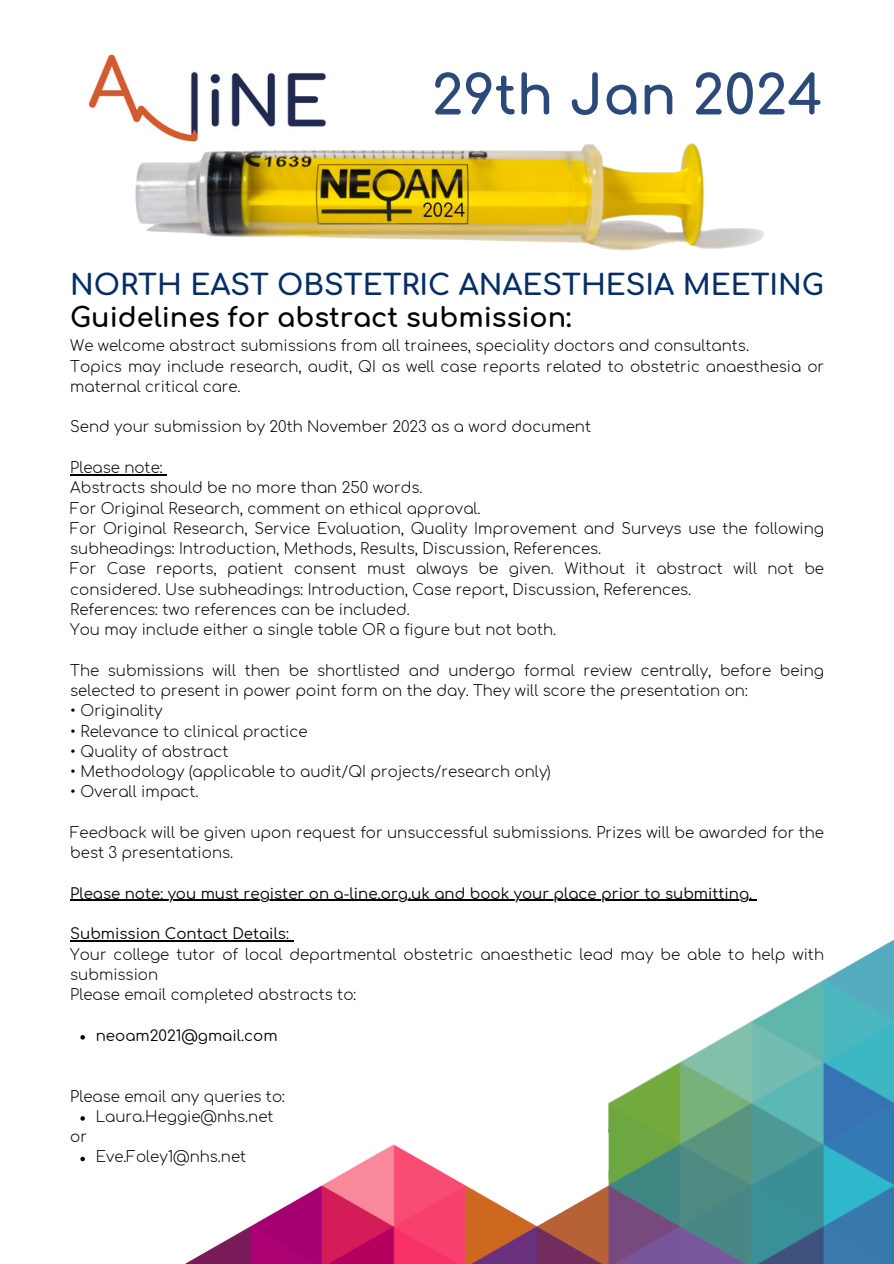
<style>
.page{position:relative;width:894px;height:1264px;background:#fff}
.page>*{position:absolute;margin:0;border:0;box-sizing:border-box;transform-origin:0 0}
.t1{font:700 54px "Comfortaa";color:#2b4a7a}
.t2{font:700 28.5px "Comfortaa";color:#042e66}
.t3{font:700 27px "Comfortaa";color:#000}
.t4{font:300 15px/20.2px "Comfortaa";color:#000}
.t5{font:15px "Comfortaa";color:#000}
</style>
<div class="page">
<img style="left:89px;top:54px;width:238px;height:85px">
<svg style="left:80px;top:1035px;width:5px;height:4px"></svg>
<svg style="left:80px;top:1116px;width:5px;height:4px"></svg>
<svg style="left:80px;top:1156px;width:5px;height:5px"></svg>
<hr style="left:70px;top:474px;width:93px;height:1px;background:#000">
<hr style="left:70px;top:899px;width:682px;height:2px;background:#000">
<hr style="left:70px;top:940px;width:219px;height:1px;background:#000">
<img style="left:185px;top:940px;width:708px;height:323px">
<img style="left:135px;top:139px;width:629px;height:112px">
<p class="t1" style="left:431px;top:67px;width:392px">29th Jan 2024</p>
<p class="t2" style="left:70px;top:269px;width:755px">NORTH EAST OBSTETRIC ANAESTHESIA MEETING</p>
<p class="t3" style="left:70px;top:303px;width:502px">Guidelines for abstract submission:</p>
<p class="t4" style="left:70px;top:336px;width:680px">We welcome abstract submissions from all trainees, speciality doctors and consultants.</p>
<p class="t4" style="left:70px;top:356px;width:755px">Topics may include research, audit, QI as well case reports related to obstetric anaesthesia or maternal critical care.</p>
<p class="t4" style="left:70px;top:417px;width:522px">Send your submission by 20th November 2023 as a word document</p>
<p class="t4" style="left:70px;top:458px;width:94px">Please note:</p>
<p class="t4" style="left:70px;top:478px;width:353px">Abstracts should be no more than 250 words.</p>
<p class="t4" style="left:70px;top:498px;width:411px">For Original Research, comment on ethical approval.</p>
<p class="t4" style="left:70px;top:519px;width:755px">For Original Research, Service Evaluation, Quality Improvement and Surveys use the following subheadings: Introduction, Methods, Results, Discussion, References.</p>
<p class="t4" style="left:70px;top:559px;width:755px">For Case reports, patient consent must always be given. Without it abstract will not be considered. Use subheadings: Introduction, Case report, Discussion, References.</p>
<p class="t4" style="left:70px;top:600px;width:341px">References: two references can be included.</p>
<p class="t4" style="left:70px;top:620px;width:487px">You may include either a single table OR a figure but not both.</p>
<p class="t4" style="left:70px;top:660px;width:755px">The submissions will then be shortlisted and undergo formal review centrally, before being selected to present in power point form on the day. They will score the presentation on:</p>
<p class="t4" style="left:70px;top:701px;width:94px">• Originality</p>
<p class="t4" style="left:70px;top:721px;width:239px">• Relevance to clinical practice</p>
<p class="t4" style="left:70px;top:741px;width:160px">• Quality of abstract</p>
<p class="t4" style="left:70px;top:762px;width:482px">• Methodology (applicable to audit/QI projects/research only)</p>
<p class="t4" style="left:70px;top:782px;width:130px">• Overall impact.</p>
<p class="t4" style="left:70px;top:823px;width:755px">Feedback will be given upon request for unsuccessful submissions. Prizes will be awarded for the best 3 presentations.</p>
<p class="t5" style="left:70px;top:885px;width:683px">Please note: you must register on a-line.org.uk and book your place prior to submitting.</p>
<p class="t5" style="left:70px;top:926px;width:220px">Submission Contact Details:</p>
<p class="t4" style="left:70px;top:944px;width:755px">Your college tutor of local departmental obstetric anaesthetic lead may be able to help with submission</p>
<p class="t4" style="left:70px;top:985px;width:287px">Please email completed abstracts to:</p>
<p class="t5" style="left:96px;top:1027px;width:183px">neoam2021@gmail.com</p>
<p class="t4" style="left:70px;top:1086px;width:216px">Please email any queries to:</p>
<p class="t4" style="left:70px;top:1127px;width:18px">or</p>
<p class="t4" style="left:96px;top:1106px;width:179px">Laura.Heggie@nhs.net</p>
<p class="t4" style="left:96px;top:1147px;width:152px">Eve.Foley1@nhs.net</p>
</div>
